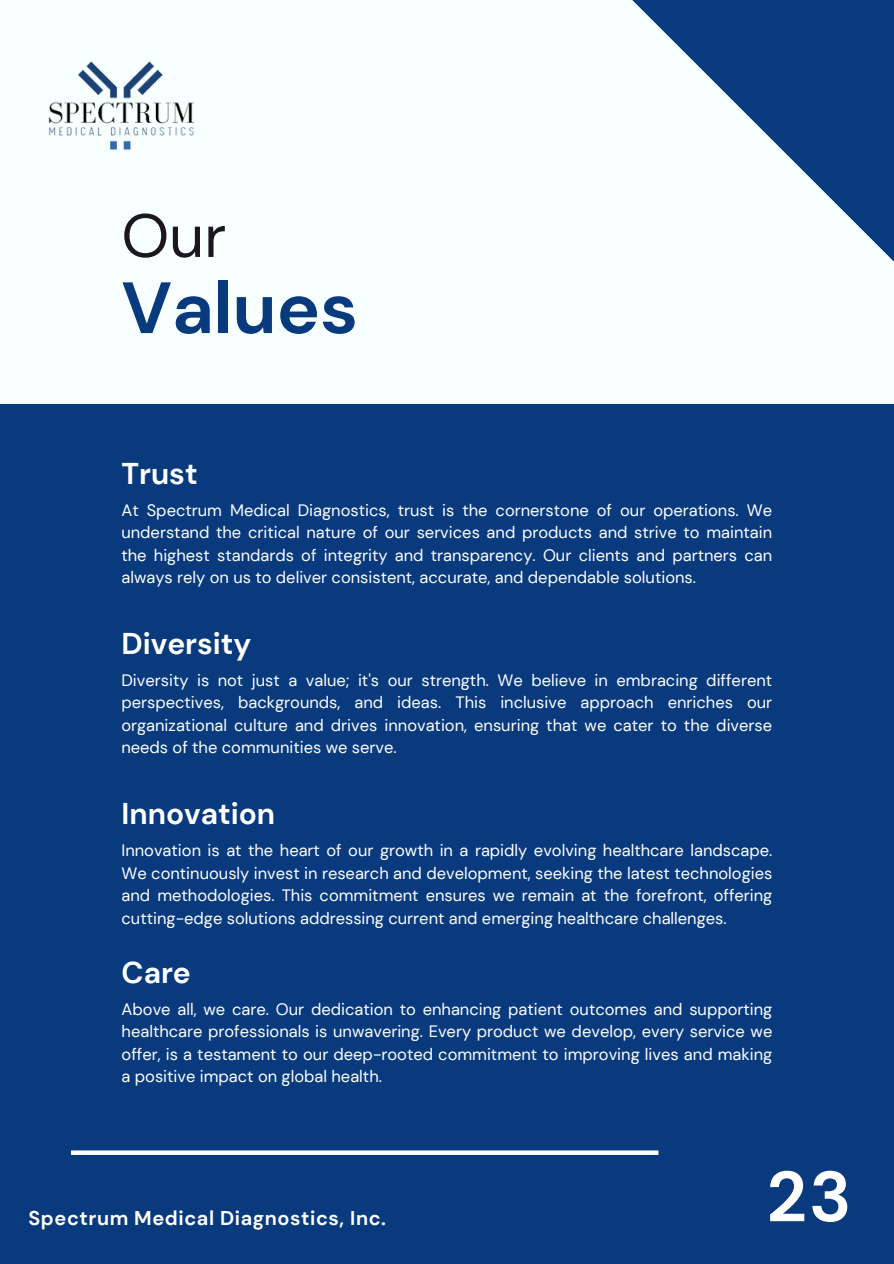
<style>
.page{position:relative;width:894px;height:1264px;background:#fff}
.page>*{position:absolute;margin:0;border:0;box-sizing:border-box;transform-origin:0 0}
.t1{font:700 72.45px "DM Sans";color:#083a7d}
.t2{font:700 70.95px "DM Sans";color:#fff}
.t3{font:61.05px "DM Sans";color:#1b161f}
.t4{font:700 30px "DM Sans";color:#fff}
.t5{font:700 19.95px "DM Sans";letter-spacing:.03em;color:#fff}
.t6{font:16.5px/22.5px "DM Sans";color:#fff;text-align:justify}
</style>
<div class="page">
<div style="left:0;top:0;width:893px;height:1263px;background:#f8ffff"></div>
<div style="left:0;top:404px;width:893px;height:859px;background:#083a7d"></div>
<svg style="left:71px;top:1150px;width:587px;height:4px;fill:#fff"></svg>
<svg style="left:632px;top:0;width:261px;height:261px"></svg>
<img style="left:48px;top:61px;width:147px;height:90px">
<h2 class="t3" style="left:121px;top:196px;width:106px">Our</h2>
<h1 class="t1" style="left:121px;top:261px;width:238px">Values</h1>
<h3 class="t4" style="left:121px;top:454px;width:78px">Trust</h3>
<p class="t6" style="left:121px;top:499px;width:652px">At Spectrum Medical Diagnostics, trust is the cornerstone of our operations. We understand the critical nature of our services and products and strive to maintain the highest standards of integrity and transparency. Our clients and partners can always rely on us to deliver consistent, accurate, and dependable solutions.</p>
<p class="t4" style="left:121px;top:624px;width:132px">Diversity</p>
<h3 class="t6" style="left:121px;top:669px;width:652px">Diversity is not just a value; it's our strength. We believe in embracing different perspectives, backgrounds, and ideas. This inclusive approach enriches our organizational culture and drives innovation, ensuring that we cater to the diverse needs of the communities we serve.</h3>
<h3 class="t4" style="left:121px;top:794px;width:155px">Innovation</h3>
<p class="t6" style="left:121px;top:839px;width:652px">Innovation is at the heart of our growth in a rapidly evolving healthcare landscape.<br>We continuously invest in research and development, seeking the latest technologies and methodologies. This commitment ensures we remain at the forefront, offering cutting-edge solutions addressing current and emerging healthcare challenges.</p>
<h3 class="t4" style="left:121px;top:952px;width:71px">Care</h3>
<p class="t6" style="left:121px;top:997px;width:652px">Above all, we care. Our dedication to enhancing patient outcomes and supporting healthcare professionals is unwavering. Every product we develop, every service we offer, is a testament to our deep-rooted commitment to improving lives and making a positive impact on global health.</p>
<p class="t5" style="left:28px;top:1204px;width:359px">Spectrum Medical Diagnostics, Inc.</p>
<p class="t2" style="left:766px;top:1150px;width:86px">23</p>
</div>
